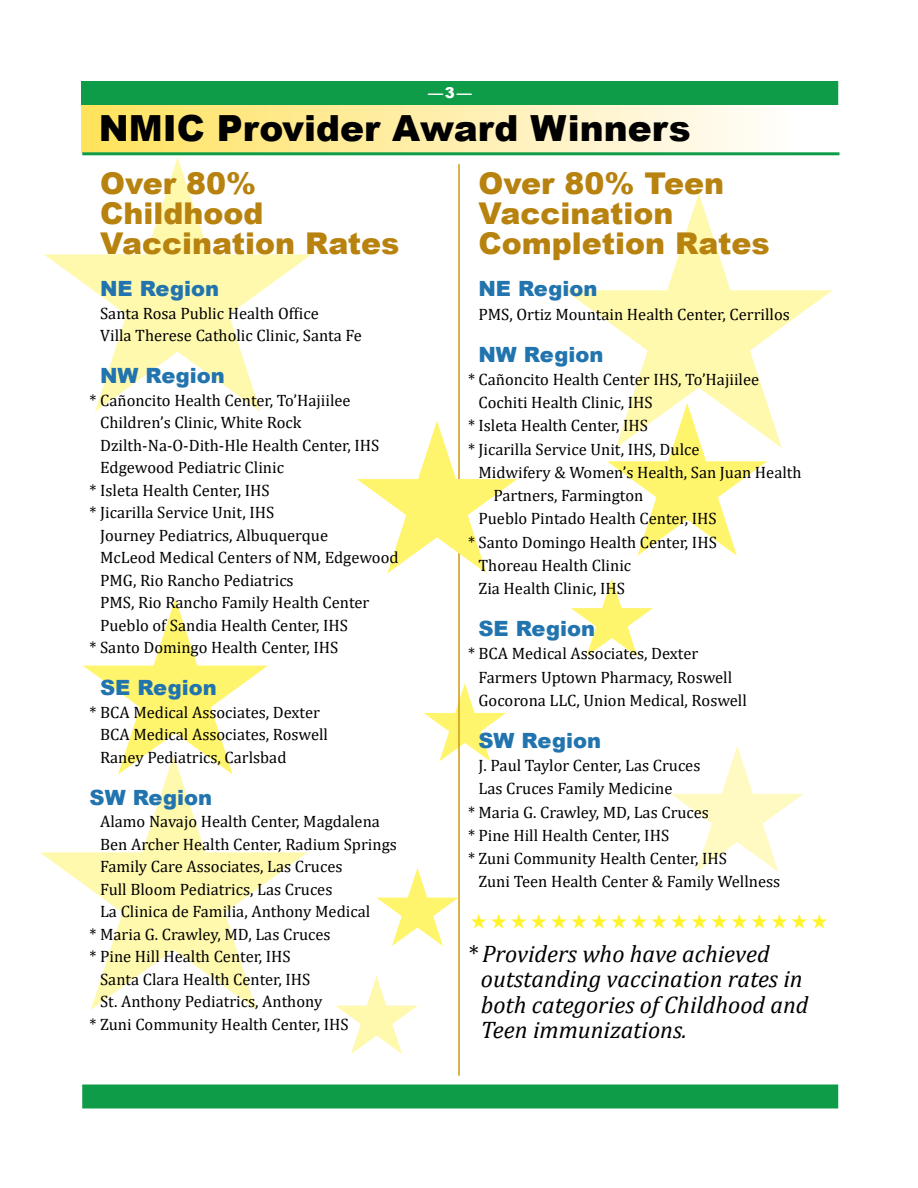
<style>
.page{position:relative;width:918px;height:1188px;background:#fff}
.page>*{position:absolute;margin:0;border:0;box-sizing:border-box;transform-origin:0 0}
.t1{font:900 36px "Arial";color:#000}
.t2{font:900 30px/30px "Arial";color:#b8820f}
.t3{font:italic 24px/25.5px "Cambria";color:#000}
.t4{font:900 21px "Arial";color:#2174ae}
.t5{font:16.5px/22.5px "Cambria";color:#000}
.t6{font:900 15px "Arial";color:#fff}
.s1{font-style:normal}
</style>
<div class="page">
<hr style="left:458px;top:164px;width:2px;height:912px;background:#cc9a11">
<div style="left:81px;top:105px;width:708px;height:47px;background:linear-gradient(to right,#ffe25d,#fffcfa)"></div>
<div style="left:82px;top:1084px;width:756px;height:24px;background:#0e9c49"></div>
<div style="left:81px;top:81px;width:757px;height:24px;background:#0e9c49"></div>
<hr style="left:82px;top:152px;width:757px;height:3px;background:#0e9c49">
<svg style="left:458px;top:682px;width:2px;height:79px"></svg>
<svg style="left:458px;top:418px;width:2px;height:156px"></svg>
<svg style="left:458px;top:866px;width:1px;height:80px"></svg>
<p class="t6" style="left:428px;top:82px;width:45px">—3—</p>
<h1 class="t1" style="left:99px;top:102px;width:593px">NMIC Provider Award Winners</h1>
<h2 class="t2" style="left:100px;top:168px;width:301px">Over 80%<br>Childhood<br>Vaccination Rates</h2>
<p class="t4" style="left:100px;top:274px;width:121px">NE Region</p>
<p class="t5" style="left:100px;top:302px;width:263px">Santa Rosa Public Health Office<br>Villa Therese Catholic Clinic, Santa Fe</p>
<p class="t4" style="left:100px;top:361px;width:126px">NW Region</p>
<p class="t5" style="left:90px;top:389px;width:263px">* Cañoncito Health Center, To’Hajiilee</p>
<p class="t5" style="left:100px;top:411px;width:203px">Children’s Clinic, White Rock</p>
<p class="t5" style="left:100px;top:434px;width:281px">Dzilth-Na-O-Dith-Hle Health Center, IHS</p>
<p class="t5" style="left:100px;top:456px;width:185px">Edgewood Pediatric Clinic</p>
<p class="t5" style="left:90px;top:479px;width:182px">* Isleta Health Center, IHS</p>
<p class="t5" style="left:90px;top:501px;width:186px">* Jicarilla Service Unit, IHS</p>
<p class="t5" style="left:100px;top:524px;width:229px">Journey Pediatrics, Albuquerque</p>
<p class="t5" style="left:100px;top:546px;width:300px">McLeod Medical Centers of NM, Edgewood</p>
<p class="t5" style="left:100px;top:569px;width:195px">PMG, Rio Rancho Pediatrics</p>
<p class="t5" style="left:100px;top:591px;width:271px">PMS, Rio Rancho Family Health Center</p>
<p class="t5" style="left:100px;top:614px;width:250px">Pueblo of Sandia Health Center, IHS</p>
<p class="t5" style="left:90px;top:636px;width:250px">* Santo Domingo Health Center, IHS</p>
<p class="t4" style="left:100px;top:673px;width:118px">SE Region</p>
<p class="t5" style="left:100px;top:701px;width:229px;text-indent:-10px">* BCA Medical Associates, Dexter<br>BCA Medical Associates, Roswell<br>Raney Pediatrics, Carlsbad</p>
<p class="t4" style="left:90px;top:782px;width:124px">SW Region</p>
<p class="t5" style="left:100px;top:810px;width:281px">Alamo Navajo Health Center, Magdalena</p>
<p class="t5" style="left:100px;top:833px;width:298px">Ben Archer Health Center, Radium Springs</p>
<p class="t5" style="left:100px;top:855px;width:244px">Family Care Associates, Las Cruces</p>
<p class="t5" style="left:100px;top:878px;width:234px">Full Bloom Pediatrics, Las Cruces</p>
<p class="t5" style="left:100px;top:900px;width:272px">La Clinica de Familia, Anthony Medical</p>
<p class="t5" style="left:90px;top:923px;width:243px">* Maria G. Crawley, MD, Las Cruces</p>
<p class="t5" style="left:90px;top:945px;width:203px">* Pine Hill Health Center, IHS</p>
<p class="t5" style="left:100px;top:968px;width:212px">Santa Clara Health Center, IHS</p>
<p class="t5" style="left:100px;top:990px;width:224px">St. Anthony Pediatrics, Anthony</p>
<p class="t5" style="left:90px;top:1013px;width:261px">* Zuni Community Health Center, IHS</p>
<h2 class="t2" style="left:478px;top:168px;width:293px">Over 80% Teen<br>Vaccination<br>Completion Rates</h2>
<p class="t4" style="left:478px;top:274px;width:121px">NE Region</p>
<p class="t5" style="left:478px;top:303px;width:313px">PMS, Ortiz Mountain Health Center, Cerrillos</p>
<p class="t4" style="left:478px;top:339px;width:126px">NW Region</p>
<p class="t5" style="left:468px;top:368px;width:293px">* Cañoncito Health Center IHS, To’Hajiilee</p>
<p class="t5" style="left:478px;top:391px;width:176px">Cochiti Health Clinic, IHS</p>
<p class="t5" style="left:468px;top:414px;width:182px">* Isleta Health Center, IHS</p>
<p class="t5" style="left:468px;top:438px;width:233px">* Jicarilla Service Unit, IHS, Dulce</p>
<p class="t5" style="left:478px;top:461px;width:325px">Midwifery &amp; Women’s Health, San Juan Health</p>
<p class="t5" style="left:493px;top:484px;width:151px">Partners, Farmington</p>
<p class="t5" style="left:478px;top:507px;width:240px">Pueblo Pintado Health Center, IHS</p>
<p class="t5" style="left:468px;top:531px;width:250px">* Santo Domingo Health Center, IHS</p>
<p class="t5" style="left:478px;top:554px;width:154px">Thoreau Health Clinic</p>
<p class="t5" style="left:478px;top:577px;width:148px">Zia Health Clinic, IHS</p>
<p class="t4" style="left:478px;top:613px;width:118px">SE Region</p>
<p class="t5" style="left:478px;top:642px;width:270px;line-height:23.2px;text-indent:-10px">* BCA Medical Associates, Dexter<br>Farmers Uptown Pharmacy, Roswell<br>Gocorona LLC, Union Medical, Roswell</p>
<p class="t4" style="left:478px;top:725px;width:124px">SW Region</p>
<p class="t5" style="left:478px;top:754px;width:223px">J. Paul Taylor Center, Las Cruces</p>
<p class="t5" style="left:478px;top:777px;width:196px">Las Cruces Family Medicine</p>
<p class="t5" style="left:468px;top:801px;width:243px">* Maria G. Crawley, MD, Las Cruces</p>
<p class="t5" style="left:468px;top:824px;width:203px">* Pine Hill Health Center, IHS</p>
<p class="t5" style="left:468px;top:847px;width:261px">* Zuni Community Health Center, IHS</p>
<p class="t5" style="left:478px;top:870px;width:303px">Zuni Teen Health Center &amp; Family Wellness</p>
<h3 class="t3" style="left:481px;top:940px;width:329px;text-indent:-12px"><span class="s1">*</span>Providers who have achieved outstanding vaccination rates in both categories of Childhood and<br>Teen immunizations.</h3>
</div>
